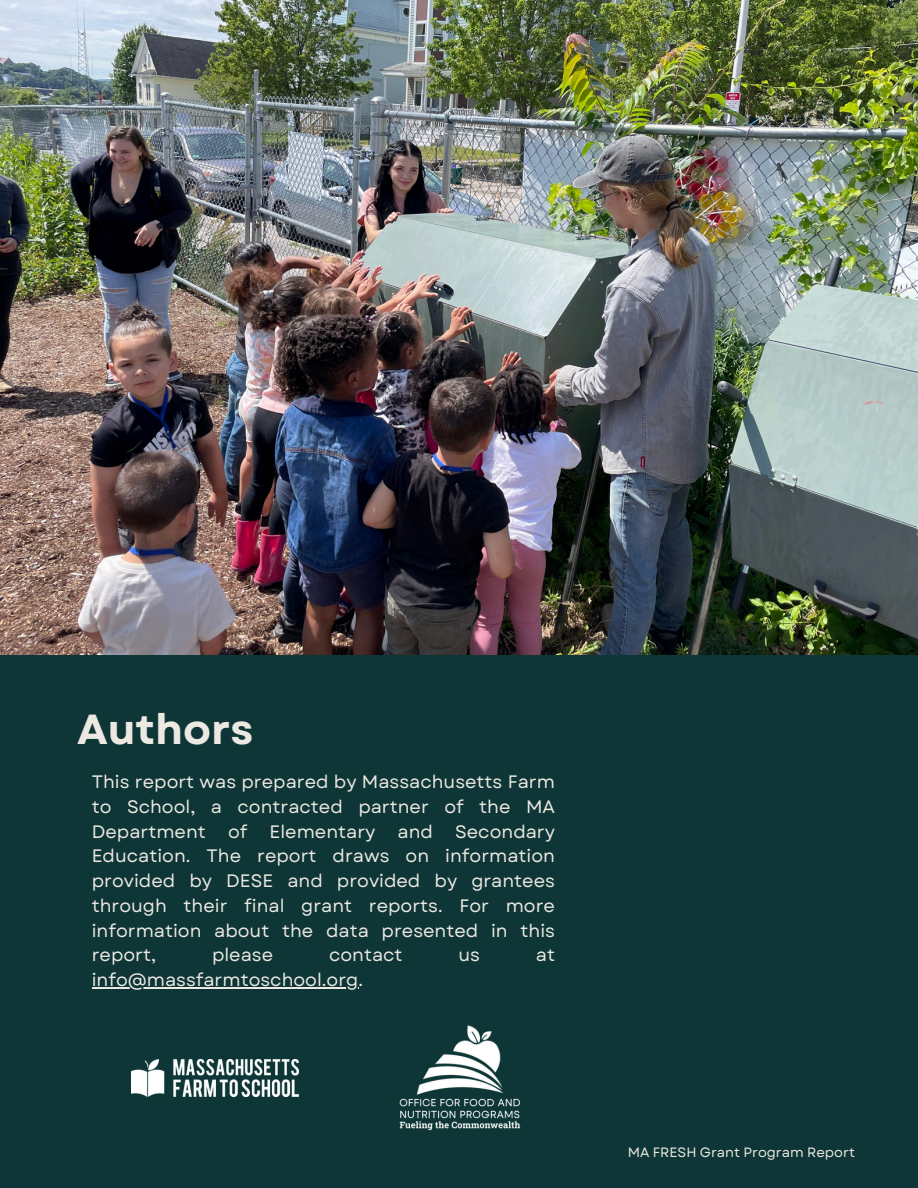
<style>
.page{position:relative;width:918px;height:1188px;background:#fff}
.page>*{position:absolute;margin:0;border:0;box-sizing:border-box;transform-origin:0 0}
.t1{font:700 42px "Garet";color:#ece8e2}
.t2{font:22.5px "Garet";letter-spacing:-.04em;color:#ece8e2}
.t3{font:18px/24.8px "Garet";color:#ece8e2;text-align:justify}
.t4{font:13.5px "Garet";color:#ece8e2}
</style>
<div class="page">
<div style="left:0;top:631px;width:918px;height:557px;background:#0e3636"></div>
<img style="left:0;top:0;width:918px;height:655px">
<img style="left:132px;top:1059px;width:166px;height:37px">
<img style="left:399px;top:1025px;width:122px;height:106px">
<hr style="left:92px;top:987px;width:266px;height:1px;background:#ece8e2">
<h1 class="t1" style="left:77px;top:699px;width:178px">Authors</h1>
<h3 class="t3" style="left:92px;top:770px;width:465px">This report was prepared by Massachusetts Farm to School, a contracted partner of the MA Department of Elementary and Secondary Education. The report draws on information provided by DESE and provided by grantees through their final grant reports. For more information about the data presented in this report,</h3>
<h3 class="t3" style="left:212px;top:943px;width:63px">please</h3>
<h3 class="t3" style="left:329px;top:943px;width:75px">contact</h3>
<h3 class="t3" style="left:458px;top:943px;width:23px">us</h3>
<h3 class="t3" style="left:536px;top:943px;width:21px">at</h3>
<h2 class="t3" style="left:92px;top:968px;width:273px">info@massfarmtoschool.org.</h2>
<p class="t2" style="left:66px;top:952px;width:76px">Where</p>
<p class="t4" style="left:628px;top:1143px;width:229px">MA FRESH Grant Program Report</p>
</div>
